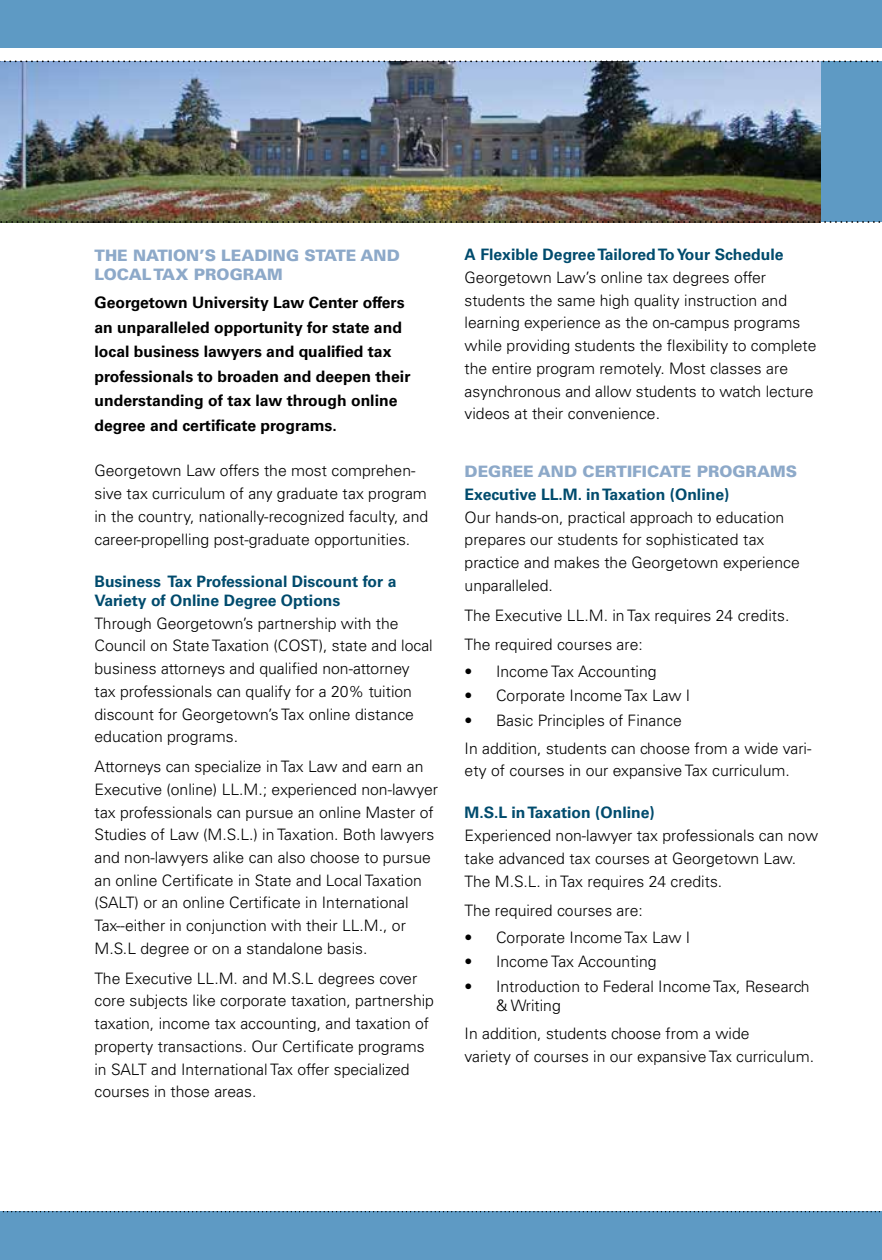
<style>
.page{position:relative;width:882px;height:1260px;background:#fff}
.page>*{position:absolute;margin:0;border:0;box-sizing:border-box;transform-origin:0 0}
.t1{font:300 15.75px/22.8px "Univers";color:#000}
.t2{font:700 15.75px/24.5px "Univers";color:#000}
.t3{font:700 15.75px/19.2px "Univers";color:#004b6d}
.t4{font:900 15.75px/19.2px "Univers";color:#8da9c9}
</style>
<div class="page">
<div style="left:0;top:1212px;width:882px;height:48px;background:#5e9ac4"></div>
<svg style="left:0;top:1211px;width:882px;height:1px"></svg>
<div style="left:0;top:61px;width:882px;height:161px;background:#5e9ac4"></div>
<img style="left:0;top:62px;width:821px;height:159px">
<svg style="left:0;top:60px;width:879px;height:2px"></svg>
<svg style="left:0;top:221px;width:881px;height:2px;background:#534e38"></svg>
<div style="left:0;top:0;width:882px;height:47px;background:#5e9ac4"></div>
<p class="t4" style="left:94px;top:246px;width:307px">THE NATION’S LEADING STATE AND<br>LOCAL TAX PROGRAM</p>
<p class="t2" style="left:94px;top:291px;width:317px">Georgetown University Law Center offers an unparalleled opportunity for state and local business lawyers and qualified tax professionals to broaden and deepen their understanding of tax law through online degree and certificate programs.</p>
<p class="t1" style="left:94px;top:459px;width:335px">Georgetown Law offers the most comprehen&shy;sive tax curriculum of any graduate tax program in the country, nationally-recognized faculty, and career-propelling post-graduate opportunities.</p>
<p class="t3" style="left:94px;top:572px;width:303px">Business Tax Professional Discount for a<br>Variety of Online Degree Options</p>
<p class="t1" style="left:94px;top:612px;width:340px">Through Georgetown’s partnership with the Council on State Taxation (COST), state and local business attorneys and qualified non-attorney tax professionals can qualify for a 20% tuition discount for Georgetown’s Tax online distance education programs.</p>
<p class="t1" style="left:94px;top:755px;width:345px">Attorneys can specialize in Tax Law and earn an Executive (online) LL.M.; experienced non-lawyer tax professionals can pursue an online Master of Studies of Law (M.S.L.) in Taxation. Both lawyers and non-lawyers alike can also choose to pursue an online Certificate in State and Local Taxation (SALT) or an online Certificate in International Tax--either in conjunction with their LL.M., or M.S.L degree or on a standalone basis.</p>
<p class="t1" style="left:94px;top:967px;width:341px">The Executive LL.M. and M.S.L degrees cover core subjects like corporate taxation, partnership taxation, income tax accounting, and taxation of property transactions. Our Certificate programs in SALT and International Tax offer specialized courses in those areas.</p>
<p class="t3" style="left:465px;top:245px;width:320px">A Flexible Degree Tailored To Your Schedule</p>
<p class="t1" style="left:465px;top:266px;width:354px">Georgetown Law’s online tax degrees offer students the same high quality instruction and learning experience as the on-campus programs while providing students the flexibility to complete the entire program remotely. Most classes are asynchronous and allow students to watch lecture videos at their convenience.</p>
<p class="t4" style="left:465px;top:462px;width:334px">DEGREE AND CERTIFICATE PROGRAMS</p>
<p class="t3" style="left:465px;top:485px;width:266px">Executive LL.M. in Taxation (Online)</p>
<p class="t1" style="left:465px;top:506px;width:337px">Our hands-on, practical approach to education prepares our students for sophisticated tax practice and makes the Georgetown experience unparalleled.</p>
<p class="t1" style="left:465px;top:600px;width:326px;line-height:29.8px">The Executive LL.M. in Tax requires 24 credits.<br>The required courses are:</p>
<p class="t1" style="left:465px;top:660px;width:193px">• Income Tax Accounting</p>
<p class="t1" style="left:465px;top:684px;width:227px">• Corporate Income Tax Law I</p>
<p class="t1" style="left:465px;top:706px;width:348px;line-height:28px">• Basic Principles of Finance<br>In addition, students can choose from a wide vari-</p>
<p class="t1" style="left:465px;top:759px;width:327px">ety of courses in our expansive Tax curriculum.</p>
<p class="t3" style="left:465px;top:803px;width:192px">M.S.L in Taxation (Online)</p>
<p class="t1" style="left:465px;top:824px;width:355px">Experienced non-lawyer tax professionals can now take advanced tax courses at Georgetown Law.<br>The M.S.L. in Tax requires 24 credits.</p>
<p class="t1" style="left:465px;top:899px;width:180px">The required courses are:</p>
<p class="t1" style="left:465px;top:926px;width:227px">• Corporate Income Tax Law I</p>
<p class="t1" style="left:465px;top:950px;width:193px">• Income Tax Accounting</p>
<p class="t1" style="left:496px;top:976px;width:315px;line-height:19.2px;text-indent:-32px">• Introduction to Federal Income Tax, Research &amp; Writing</p>
<p class="t1" style="left:465px;top:1022px;width:351px">In addition, students choose from a wide<br>variety of courses in our expansive Tax curriculum.</p>
</div>
